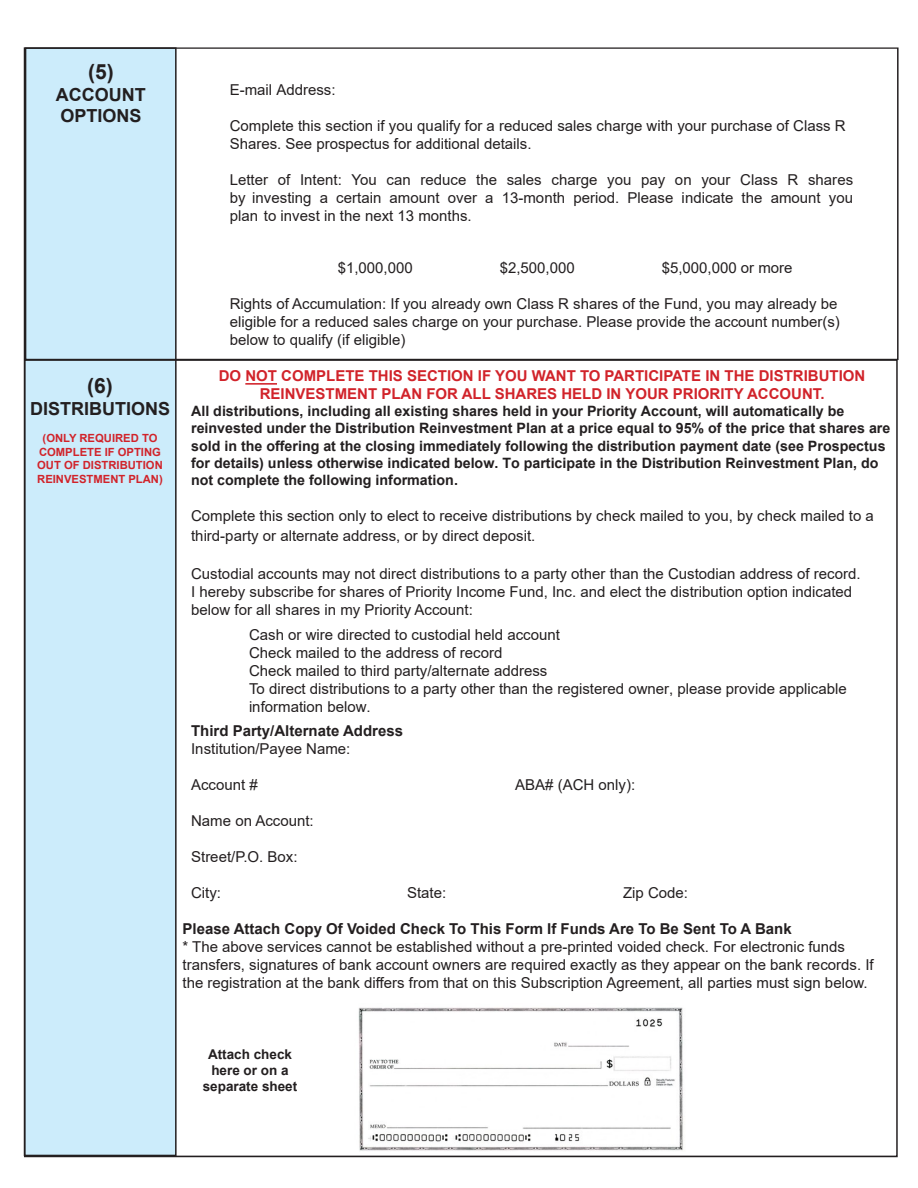
<style>
.page{position:relative;width:918px;height:1188px;background:#fff}
.page>*{position:absolute;margin:0;border:0;box-sizing:border-box;transform-origin:0 0}
.t1{font:700 21px "Arial";color:#231f20}
.t2{font:700 18px "Arial";color:#231f20}
.t3{font:15px/18px "Arial";color:#231f20}
.t4{font:700 15px/18px "Arial";color:#d1232a;text-align:center}
.t5{font:700 15px/18px "Arial";color:#231f20}
.t6{font:15px "Arial";color:#231f20}
.t7{font:700 14.25px/17.2px "Arial";color:#231f20}
.t8{font:700 13.5px/16.2px "Arial";color:#231f20;text-align:center}
.t9{font:700 11.25px/13.5px "Arial";color:#d1232a;text-align:center}
.s1{font-weight:400}
</style>
<div class="page">
<div style="left:25px;top:48px;width:151px;height:1107px;background:#ccecfb"></div>
<div style="left:24px;top:47px;width:153px;height:1109px;border:2px solid #231f20"></div>
<img style="left:358px;top:1007px;width:325px;height:144px">
<hr style="left:245px;top:383px;width:32px;height:2px;background:#d1232a">
<p class="t1" style="left:88px;top:57px;width:27px">(5)</p>
<p class="t2" style="left:56px;top:82px;width:91px">ACCOUNT</p>
<p class="t2" style="left:60px;top:103px;width:83px">OPTIONS</p>
<p class="t1" style="left:87px;top:371px;width:27px">(6)</p>
<p class="t2" style="left:30px;top:396px;width:142px">DISTRIBUTIONS</p>
<p class="t9" style="left:37px;top:432px;width:127px">(ONLY REQUIRED TO<br>COMPLETE IF OPTING<br>OUT OF DISTRIBUTION<br>REINVESTMENT PLAN)</p>
<p class="t6" style="left:230px;top:80px;width:107px">E-mail Address:</p>
<p class="t3" style="left:230px;top:117px;width:618px">Complete this section if you qualify for a reduced sales charge with your purchase of Class R<br>Shares. See prospectus for additional details.</p>
<p class="t3" style="left:230px;top:171px;width:625px;text-align:justify">Letter of Intent: You can reduce the sales charge you pay on your Class R shares by investing a certain amount over a 13-month period. Please indicate the amount you plan to invest in the next 13 months.</p>
<p class="t3" style="left:338px;top:258px;width:77px">$1,000,000</p>
<p class="t3" style="left:500px;top:258px;width:77px">$2,500,000</p>
<p class="t3" style="left:662px;top:258px;width:132px">$5,000,000 or more</p>
<p class="t3" style="left:230px;top:294px;width:612px">Rights of Accumulation: If you already own Class R shares of the Fund, you may already be eligible for a reduced sales charge on your purchase. Please provide the account number(s) below to qualify (if eligible)</p>
<p class="t4" style="left:219px;top:367px;width:648px">DO NOT COMPLETE THIS SECTION IF YOU WANT TO PARTICIPATE IN THE DISTRIBUTION<br>REINVESTMENT PLAN FOR ALL SHARES HELD IN YOUR PRIORITY ACCOUNT.</p>
<p class="t7" style="left:191px;top:403px;width:701px">All distributions, including all existing shares held in your Priority Account, will automatically be reinvested under the Distribution Reinvestment Plan at a price equal to 95% of the price that shares are sold in the offering at the closing immediately following the distribution payment date (see Prospectus for details) unless otherwise indicated below. To participate in the Distribution Reinvestment Plan, do not complete the following information.</p>
<p class="t3" style="left:191px;top:506px;width:684px;line-height:19.8px">Complete this section only to elect to receive distributions by check mailed to you, by check mailed to a third-party or alternate address, or by direct deposit.</p>
<p class="t3" style="left:191px;top:565px;width:671px">Custodial accounts may not direct distributions to a party other than the Custodian address of record.<br>I hereby subscribe for shares of Priority Income Fund, Inc. and elect the distribution option indicated below for all shares in my Priority Account:</p>
<p class="t3" style="left:249px;top:625px;width:599px">Cash or wire directed to custodial held account<br>Check mailed to the address of record<br>Check mailed to third party/alternate address<br>To direct distributions to a party other than the registered owner, please provide applicable information below.</p>
<p class="t5" style="left:191px;top:722px;width:213px">Third Party/Alternate Address<br><span class="s1">Institution/Payee Name:</span></p>
<p class="t3" style="left:191px;top:775px;width:68px">Account #</p>
<p class="t3" style="left:515px;top:775px;width:122px">ABA# (ACH only):</p>
<p class="t3" style="left:191px;top:811px;width:124px">Name on Account:</p>
<p class="t3" style="left:191px;top:847px;width:108px">Street/P.O. Box:</p>
<p class="t3" style="left:191px;top:883px;width:31px">City:</p>
<p class="t3" style="left:407px;top:883px;width:41px">State:</p>
<p class="t3" style="left:623px;top:883px;width:67px">Zip Code:</p>
<p class="t5" style="left:183px;top:920px;width:611px">Please Attach Copy Of Voided Check To This Form If Funds Are To Be Sent To A Bank</p>
<p class="t3" style="left:183px;top:937px;width:693px">* The above services cannot be established without a pre-printed voided check. For electronic funds transfers, signatures of bank account owners are required exactly as they appear on the bank records. If the registration at the bank differs from that on this Subscription Agreement, all parties must sign below.</p>
<p class="t8" style="left:203px;top:1046px;width:96px">Attach check here or on a separate sheet</p>
</div>
